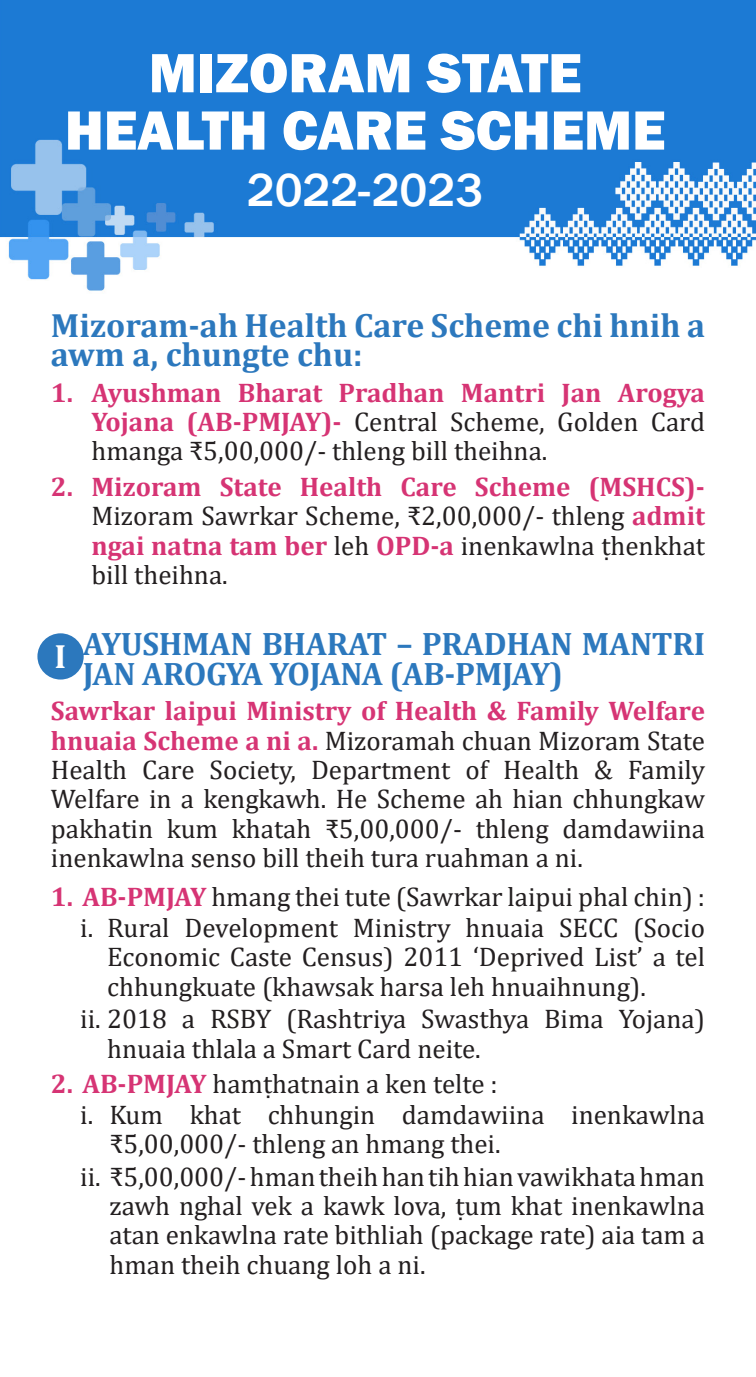
<style>
.page{position:relative;width:756px;height:1377px;background:#fff}
.page>*{position:absolute;margin:0;border:0;box-sizing:border-box;transform-origin:0 0}
.t1{font:800 57.15px "Franklin Gothic";color:#fff}
.t2{font:500 47.48px "Franklin Gothic";color:#fff}
.t3{font:700 33.75px/29.2px "Cambria";color:#2c78bd}
.t4{font:700 33.75px "Cambria";color:#fff}
.t5{font:700 32.62px/29.2px "Cambria";letter-spacing:-.01em;color:#2c78bd}
.t6{font:27px/29.2px "Cambria";color:#231f20;text-align:justify}
.s1{font-weight:700;color:#d63474}
</style>
<div class="page">
<img style="left:0;top:0;width:756px;height:662px">
<div style="left:37px;top:633px;width:47px;height:47px;background:#2c78bd;border-radius:50%"></div>
<p class="t1" style="left:149px;top:36px;width:434px">MIZORAM STATE</p>
<p class="t1" style="left:65px;top:93px;width:602px">HEALTH CARE SCHEME</p>
<p class="t2" style="left:247px;top:161px;width:238px">2022-2023</p>
<p class="t3" style="left:51px;top:310px;width:655px">Mizoram-ah Health Care Scheme chi hnih a awm a, chungte chu:</p>
<p class="t6" style="left:91px;top:378px;width:615px;text-indent:-41px"><span class="s1">1. Ayushman Bharat Pradhan Mantri Jan Arogya Yojana (AB-PMJAY)-</span> Central Scheme, Golden Card hmanga ₹5,00,000/- thleng bill theihna.</p>
<p class="t6" style="left:91px;top:472px;width:615px;text-indent:-41px"><span class="s1">2. Mizoram State Health Care Scheme (MSHCS)- </span>Mizoram Sawrkar Scheme, ₹2,00,000/- thleng <span class="s1">admit ngai natna tam ber</span> leh <span class="s1">OPD-a</span> inenkawlna ṭhenkhat bill theihna.</p>
<p class="t5" style="left:83px;top:629px;width:624px">AYUSHMAN BHARAT – PRADHAN MANTRI<br>JAN AROGYA YOJANA (AB-PMJAY)</p>
<p class="t6" style="left:51px;top:697px;width:655px"><span class="s1">Sawrkar laipui Ministry of Health &amp; Family Welfare hnuaia Scheme a ni a.</span> Mizoramah chuan Mizoram State Health Care Society, Department of Health &amp; Family Welfare in a kengkawh. He Scheme ah hian chhungkaw pakhatin kum khatah ₹5,00,000/- thleng damdawiina inenkawlna senso bill theih tura ruahman a ni.</p>
<p class="t6" style="left:51px;top:882px;width:655px"><span class="s1">1. AB-PMJAY</span> hmang thei tute (Sawrkar laipui phal chin) :</p>
<p class="t6" style="left:107px;top:913px;width:599px;text-indent:-27px">i. Rural Development Ministry hnuaia SECC (Socio Economic Caste Census) 2011 ‘Deprived List’ a tel chhungkuate (khawsak harsa leh hnuaihnung).</p>
<p class="t6" style="left:107px;top:1004px;width:599px;text-indent:-27px">ii. 2018 a RSBY (Rashtriya Swasthya Bima Yojana) hnuaia thlala a Smart Card neite.</p>
<p class="t6" style="left:51px;top:1069px;width:448px"><span class="s1">2. AB-PMJAY</span> hamṭhatnain a ken telte :</p>
<p class="t6" style="left:109px;top:1100px;width:597px;text-indent:-29px">i. Kum khat chhungin damdawiina inenkawlna ₹5,00,000/- thleng an hmang thei.</p>
<p class="t6" style="left:109px;top:1162px;width:597px;text-indent:-29px">ii. ₹5,00,000/- hman theih han tih hian vawikhata hman zawh nghal vek a kawk lova, ṭum khat inenkawlna atan enkawlna rate bithliah (package rate) aia tam a hman theih chuang loh a ni.</p>
<p class="t4" style="left:55px;top:632px;width:13px">I</p>
</div>
